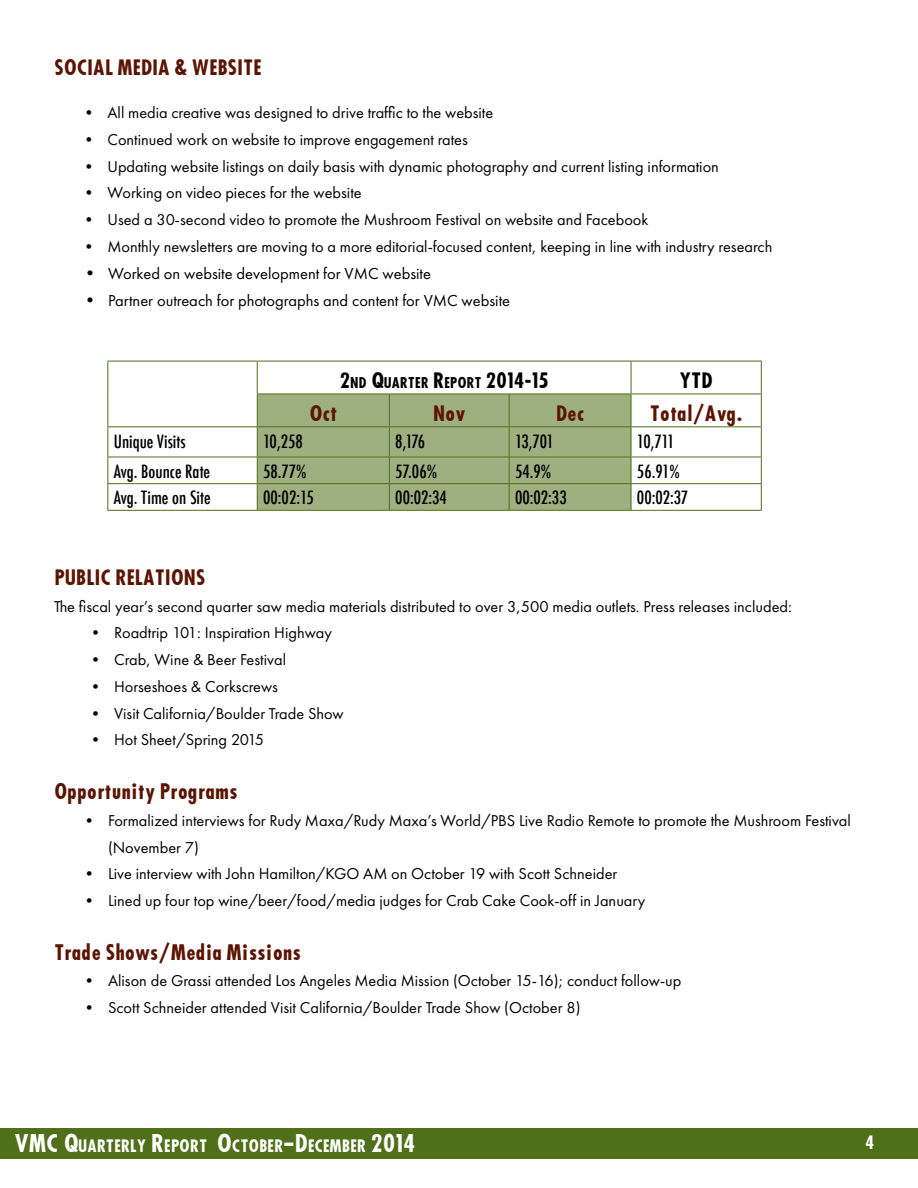
<style>
.page{position:relative;width:918px;height:1188px;background:#fff}
.page>*{position:absolute;margin:0;border:0;box-sizing:border-box;transform-origin:0 0}
.t1{font:700 21px "Futura Cond";color:#5b1400}
.t2{font:700 20.85px "Futura Cond";color:#5b1400}
.t3{font:700 20.85px "Futura Cond";color:#000}
.t4{font:700 18px "Futura Cond";color:#fff}
.t5{font:500 condensed 17.85px "Futura";color:#000}
.t6{font:700 16.8px "Futura Cond";color:#fff}
.t7{font:16.5px "Futura PT";color:#000}
.t8{font:16.35px/26.7px "Futura PT";color:#000}
.t9{font:700 14.55px "Futura Cond";color:#000}
.s1{font-size:18px}
.s2{font-size:20.85px}
.s3{font-size:24px}
</style>
<div class="page">
<div style="left:0;top:1128px;width:918px;height:31px;background:#4f6f19"></div>
<hr style="left:257px;top:361px;width:132px;height:1px;background:#4f6f19">
<hr style="left:389px;top:361px;width:120px;height:1px;background:#4f6f19">
<hr style="left:509px;top:361px;width:122px;height:1px;background:#4f6f19">
<hr style="left:631px;top:361px;width:131px;height:1px;background:#4f6f19">
<hr style="left:631px;top:361px;width:1px;height:33px;background:#4f6f19">
<hr style="left:761px;top:361px;width:1px;height:33px;background:#4f6f19">
<hr style="left:631px;top:394px;width:131px;height:1px;background:#4f6f19">
<hr style="left:761px;top:394px;width:1px;height:32px;background:#4f6f19">
<hr style="left:631px;top:426px;width:131px;height:1px;background:#4f6f19">
<hr style="left:761px;top:427px;width:1px;height:30px;background:#4f6f19">
<hr style="left:631px;top:457px;width:131px;height:1px;background:#4f6f19">
<hr style="left:631px;top:483px;width:131px;height:1px;background:#4f6f19">
<svg style="left:761px;top:457px;width:1px;height:53px"></svg>
<hr style="left:257px;top:510px;width:132px;height:1px;background:#4f6f19">
<hr style="left:389px;top:510px;width:120px;height:1px;background:#4f6f19">
<hr style="left:509px;top:510px;width:122px;height:1px;background:#4f6f19">
<hr style="left:631px;top:510px;width:131px;height:1px;background:#4f6f19">
<hr style="left:107px;top:361px;width:150px;height:1px;background:#4f6f19">
<hr style="left:107px;top:361px;width:1px;height:33px;background:#4f6f19">
<hr style="left:257px;top:361px;width:1px;height:33px;background:#4f6f19">
<hr style="left:107px;top:394px;width:1px;height:32px;background:#4f6f19">
<hr style="left:107px;top:426px;width:150px;height:1px;background:#4f6f19">
<hr style="left:107px;top:427px;width:1px;height:30px;background:#4f6f19">
<hr style="left:107px;top:457px;width:150px;height:1px;background:#4f6f19">
<hr style="left:107px;top:483px;width:150px;height:1px;background:#4f6f19">
<svg style="left:107px;top:457px;width:1px;height:53px"></svg>
<svg style="left:257px;top:394px;width:375px;height:116px;background:#9aad7b"></svg>
<hr style="left:107px;top:510px;width:150px;height:1px;background:#4f6f19">
<p class="t2" style="left:54px;top:54px;width:209px">SOCIAL MEDIA &amp; WEBSITE</p>
<p class="t8" style="left:81px;top:99px;width:414px">• All media creative was designed to drive traffic to the website</p>
<p class="t8" style="left:81px;top:126px;width:389px">• Continued work on website to improve engagement rates</p>
<p class="t8" style="left:81px;top:153px;width:640px">• Updating website listings on daily basis with dynamic photography and current listing information</p>
<p class="t8" style="left:81px;top:179px;width:282px">• Working on video pieces for the website</p>
<p class="t8" style="left:81px;top:206px;width:569px">• Used a 30-second video to promote the Mushroom Festival on website and Facebook</p>
<p class="t8" style="left:81px;top:233px;width:693px">• Monthly newsletters are moving to a more editorial-focused content, keeping in line with industry research</p>
<p class="t7" style="left:81px;top:263px;width:352px"><span class="s1">•</span> Worked on website development for VMC website</p>
<p class="t7" style="left:81px;top:290px;width:431px"><span class="s1">•</span> Partner outreach for photographs and content for VMC website</p>
<p class="t9" style="left:340px;top:373px;width:210px"><span class="s2">2</span>ND <span class="s2">Q</span>UARTER <span class="s2">R</span>EPORT <span class="s2">2014-15</span></p>
<p class="t3" style="left:680px;top:367px;width:23px">YTD</p>
<p class="t2" style="left:309px;top:400px;width:29px">Oct</p>
<p class="t2" style="left:433px;top:400px;width:34px">Nov</p>
<p class="t2" style="left:556px;top:400px;width:30px">Dec</p>
<p class="t2" style="left:650px;top:400px;width:94px">Total/Avg.</p>
<p class="t5" style="left:114px;top:430px;width:73px">Unique Visits</p>
<p class="t5" style="left:263px;top:430px;width:41px">10,258</p>
<p class="t5" style="left:395px;top:430px;width:31px">8,176</p>
<p class="t5" style="left:515px;top:430px;width:40px">13,701</p>
<p class="t5" style="left:637px;top:430px;width:39px">10,711</p>
<p class="t5" style="left:114px;top:460px;width:98px">Avg. Bounce Rate</p>
<p class="t5" style="left:263px;top:460px;width:45px">58.77%</p>
<p class="t5" style="left:395px;top:460px;width:43px">57.06%</p>
<p class="t5" style="left:515px;top:460px;width:38px">54.9%</p>
<p class="t5" style="left:637px;top:460px;width:44px">56.91%</p>
<p class="t5" style="left:114px;top:486px;width:98px">Avg. Time on Site</p>
<p class="t5" style="left:263px;top:486px;width:52px">00:02:15</p>
<p class="t5" style="left:395px;top:486px;width:53px">00:02:34</p>
<p class="t5" style="left:515px;top:486px;width:53px">00:02:33</p>
<p class="t5" style="left:637px;top:486px;width:53px">00:02:37</p>
<p class="t2" style="left:54px;top:564px;width:153px">PUBLIC RELATIONS</p>
<p class="t8" style="left:54px;top:593px;width:739px">The fiscal year’s second quarter saw media materials distributed to over 3,500 media outlets. Press releases included:</p>
<p class="t8" style="left:87px;top:620px;width:246px">• Roadtrip 101: Inspiration Highway</p>
<p class="t8" style="left:87px;top:646px;width:200px">• Crab, Wine &amp; Beer Festival</p>
<p class="t8" style="left:87px;top:673px;width:192px">• Horseshoes &amp; Corkscrews</p>
<p class="t8" style="left:87px;top:700px;width:258px">• Visit California/Boulder Trade Show</p>
<p class="t8" style="left:87px;top:726px;width:178px">• Hot Sheet/Spring 2015</p>
<p class="t1" style="left:54px;top:778px;width:185px">Opportunity Programs</p>
<p class="t8" style="left:108px;top:807px;width:744px;text-indent:-27px">• Formalized interviews for Rudy Maxa/Rudy Maxa’s World/PBS Live Radio Remote to promote the Mushroom Festival (November 7)</p>
<p class="t8" style="left:81px;top:860px;width:538px">• Live interview with John Hamilton/KGO AM on October 19 with Scott Schneider</p>
<p class="t8" style="left:81px;top:887px;width:566px">• Lined up four top wine/beer/food/media judges for Crab Cake Cook-off in January</p>
<p class="t1" style="left:54px;top:939px;width:249px">Trade Shows/Media Missions</p>
<p class="t8" style="left:81px;top:968px;width:602px">• Alison de Grassi attended Los Angeles Media Mission (October 15-16); conduct follow-up</p>
<p class="t8" style="left:81px;top:994px;width:501px">• Scott Schneider attended Visit California/Boulder Trade Show (October 8)</p>
<p class="t6" style="left:15px;top:1135px;width:402px"><span class="s3">VMC Q</span>UARTERLY <span class="s3">R</span>EPORT <span class="s3">O</span>CTOBER<span class="s3">–D</span>ECEMBER <span class="s3">2014</span></p>
<p class="t4" style="left:865px;top:1131px;width:11px">4</p>
</div>
